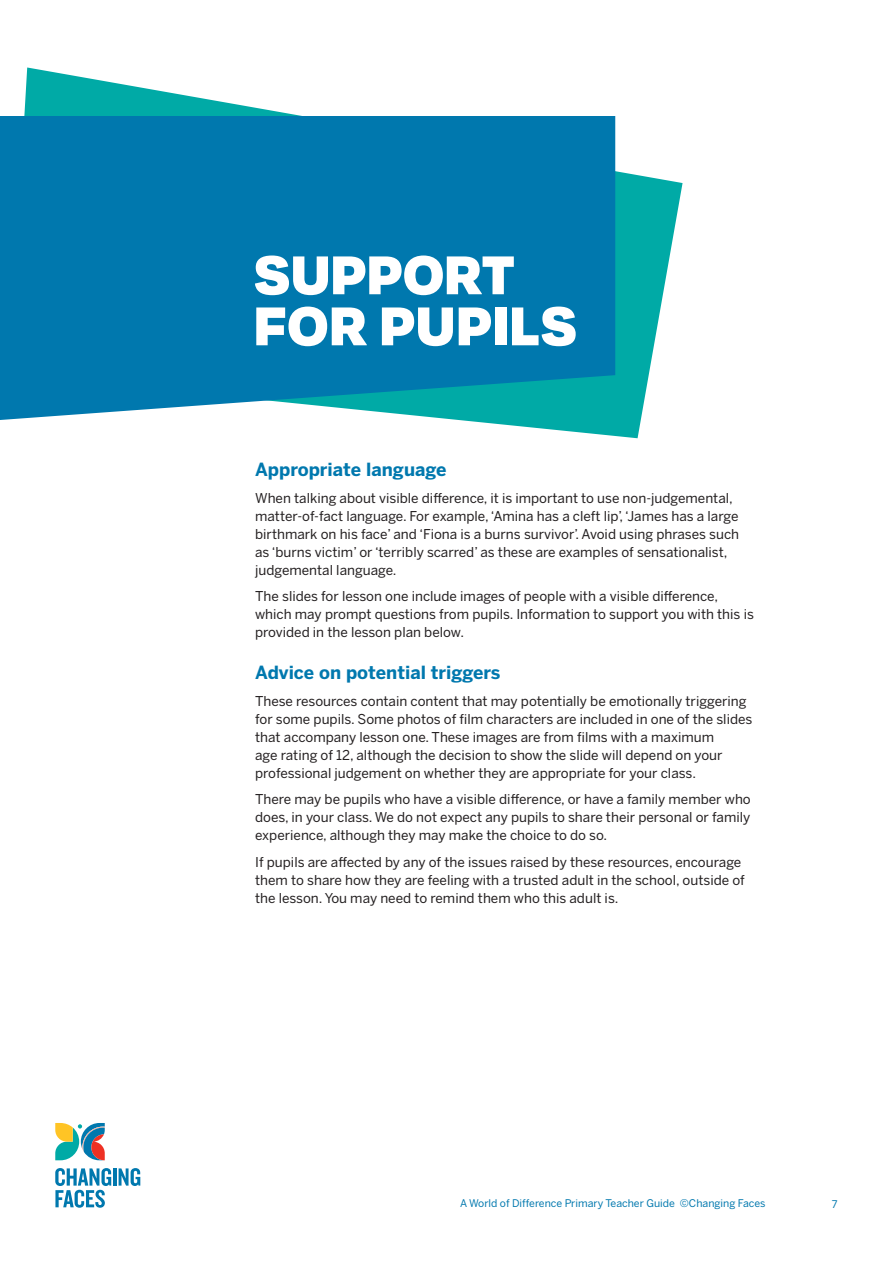
<style>
.page{position:relative;width:893px;height:1263px;background:#fff}
.page>*{position:absolute;margin:0;border:0;box-sizing:border-box;transform-origin:0 0}
.t1{font:900 63px/51px "Degular";letter-spacing:.01em;color:#fff}
.t2{font:700 18px "Benton Sans";color:#0078ae}
.t3{font:13.5px/18px "Benton Sans";color:#231f20}
.t4{font:10.5px "Benton Sans";color:#0078ae}
</style>
<div class="page">
<hr style="left:113px;top:1168px;width:3px;height:17px;background:#0078ae">
<svg style="left:119px;top:1168px;width:21px;height:18px"></svg>
<svg style="left:55px;top:1168px;width:56px;height:40px"></svg>
<svg style="left:55px;top:1123px;width:50px;height:38px"></svg>
<svg style="left:24px;top:67px;width:658px;height:371px"></svg>
<svg style="left:0;top:116px;width:615px;height:304px;background:#067daf"></svg>
<h1 class="t1" style="left:254px;top:245px;width:325px">SUPPORT<br>FOR PUPILS</h1>
<h2 class="t2" style="left:255px;top:459px;width:193px">Appropriate language</h2>
<p class="t3" style="left:255px;top:489px;width:485px">When talking about visible difference, it is important to use non-judgemental, matter-of-fact language. For example, ‘Amina has a cleft lip’, ‘James has a large birthmark on his face’ and ‘Fiona is a burns survivor’. Avoid using phrases such as ‘burns victim’ or ‘terribly scarred’ as these are examples of sensationalist, judgemental language.</p>
<p class="t3" style="left:255px;top:587px;width:500px">The slides for lesson one include images of people with a visible difference, which may prompt questions from pupils. Information to support you with this is provided in the lesson plan below.</p>
<h2 class="t2" style="left:255px;top:662px;width:247px">Advice on potential triggers</h2>
<p class="t3" style="left:255px;top:692px;width:499px">These resources contain content that may potentially be emotionally triggering for some pupils. Some photos of film characters are included in one of the slides that accompany lesson one. These images are from films with a maximum<br>age rating of 12, although the decision to show the slide will depend on your professional judgement on whether they are appropriate for your class.</p>
<p class="t3" style="left:255px;top:790px;width:497px;text-align:justify">There may be pupils who have a visible difference, or have a family member who does, in your class. We do not expect any pupils to share their personal or family experience, although they may make the choice to do so.</p>
<p class="t3" style="left:255px;top:853px;width:491px">If pupils are affected by any of the issues raised by these resources, encourage them to share how they are feeling with a trusted adult in the school, outside of the lesson. You may need to remind them who this adult is.</p>
<p class="t4" style="left:460px;top:1197px;width:307px">A World of Difference Primary Teacher Guide ©Changing Faces</p>
<p class="t4" style="left:832px;top:1198px;width:7px">7</p>
</div>
